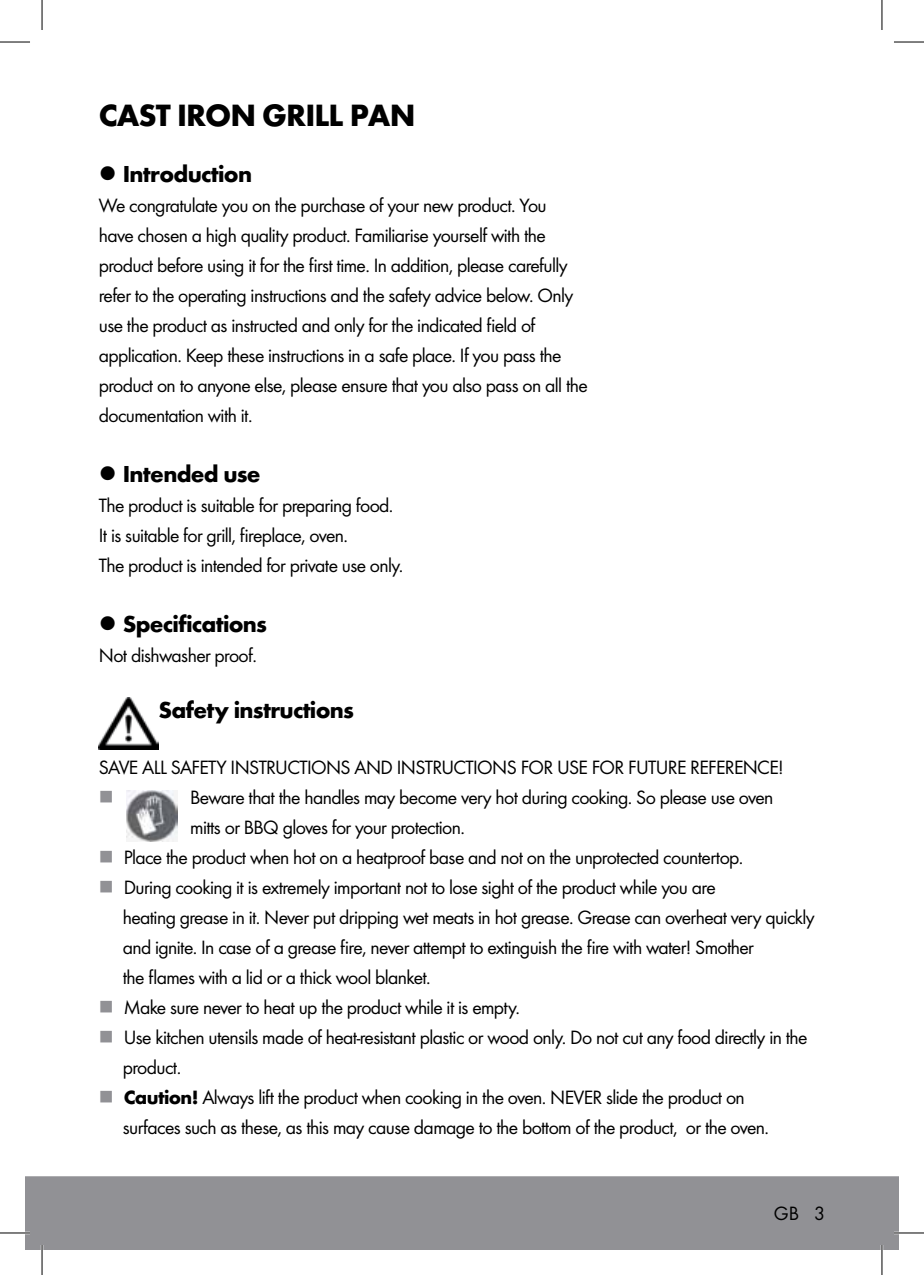
<style>
.page{position:relative;width:924px;height:1275px;background:#fff}
.page>*{position:absolute;margin:0;border:0;box-sizing:border-box;transform-origin:0 0}
.t1{font:700 32px "Futura";letter-spacing:-.03em;color:#000}
.t2{font:700 24px "Futura";letter-spacing:-.03em;color:#000}
.t3{font:20px/30px "Futura Boo";letter-spacing:-.03em;color:#000}
.t4{font:20px "Wingdings";color:#919195}
.s1{color:#919195}
.s2{font-family:"Futura";font-weight:700}
</style>
<div class="page">
<div style="left:25px;top:1176px;width:873px;height:74px;background:#919195"></div>
<img style="left:99px;top:697px;width:59px;height:52px">
<img style="left:127px;top:790px;width:51px;height:51px">
<hr style="left:0;top:1231px;width:30px;height:3px;background:#fff">
<hr style="left:893px;top:1231px;width:30px;height:3px;background:#fff">
<hr style="left:41px;top:1245px;width:2px;height:30px;background:#fff">
<hr style="left:880px;top:1245px;width:2px;height:30px;background:#fff">
<hr style="left:0;top:42px;width:30px;height:1px;background:#000">
<hr style="left:893px;top:42px;width:30px;height:1px;background:#000">
<hr style="left:0;top:1232px;width:30px;height:1px;background:#000">
<hr style="left:893px;top:1232px;width:30px;height:1px;background:#000">
<hr style="left:42px;top:0;width:1px;height:30px;background:#000">
<hr style="left:42px;top:1245px;width:1px;height:30px;background:#000">
<hr style="left:881px;top:0;width:1px;height:30px;background:#000">
<hr style="left:881px;top:1245px;width:1px;height:30px;background:#000">
<h1 class="t1" style="left:99px;top:95px;width:318px">CAST IRON GRILL PAN</h1>
<p class="t2" style="left:99px;top:159px;width:155px">● Introduction</p>
<p class="t3" style="left:99px;top:190px;width:490px">We congratulate you on the purchase of your new product. You<br>have chosen a high quality product. Familiarise yourself with the product before using it for the first time. In addition, please carefully refer to the operating instructions and the safety advice below. Only use the product as instructed and only for the indicated field of application. Keep these instructions in a safe place. If you pass the product on to anyone else, please ensure that you also pass on all the documentation with it.</p>
<p class="t2" style="left:99px;top:459px;width:163px">● Intended use</p>
<p class="t3" style="left:99px;top:490px;width:306px">The product is suitable for preparing food.<br>It is suitable for grill, fireplace, oven.<br>The product is intended for private use only.</p>
<p class="t2" style="left:99px;top:609px;width:170px">● Specifications</p>
<p class="t3" style="left:99px;top:640px;width:160px">Not dishwasher proof.</p>
<p class="t2" style="left:158px;top:695px;width:197px">Safety instructions</p>
<p class="t3" style="left:99px;top:752px;width:686px">SAVE ALL SAFETY INSTRUCTIONS AND INSTRUCTIONS FOR USE FOR FUTURE REFERENCE!</p>
<p class="t4" style="left:99px;top:786px;width:16px">■</p>
<p class="t3" style="left:190px;top:782px;width:584px">Beware that the handles may become very hot during cooking. So please use oven mitts or BBQ gloves for your protection.</p>
<p class="t3" style="left:99px;top:842px;width:645px"><span class="s1">■</span> Place the product when hot on a heatproof base and not on the unprotected countertop.</p>
<p class="t3" style="left:123px;top:872px;width:693px;text-indent:-24px"><span class="s1">■</span> During cooking it is extremely important not to lose sight of the product while you are<br>heating grease in it. Never put dripping wet meats in hot grease. Grease can overheat very quickly and ignite. In case of a grease fire, never attempt to extinguish the fire with water! Smother<br>the flames with a lid or a thick wool blanket.</p>
<p class="t3" style="left:99px;top:992px;width:422px"><span class="s1">■</span> Make sure never to heat up the product while it is empty.</p>
<p class="t3" style="left:123px;top:1022px;width:686px;text-indent:-24px"><span class="s1">■</span> Use kitchen utensils made of heat-resistant plastic or wood only. Do not cut any food directly in the product.</p>
<p class="t3" style="left:123px;top:1082px;width:647px;text-indent:-24px"><span class="s1">■</span> <span class="s2">Caution!</span> Always lift the product when cooking in the oven. NEVER slide the product on surfaces such as these, as this may cause damage to the bottom of the product, or the oven.</p>
<p class="t3" style="left:773px;top:1198px;width:53px">GB 3</p>
</div>
